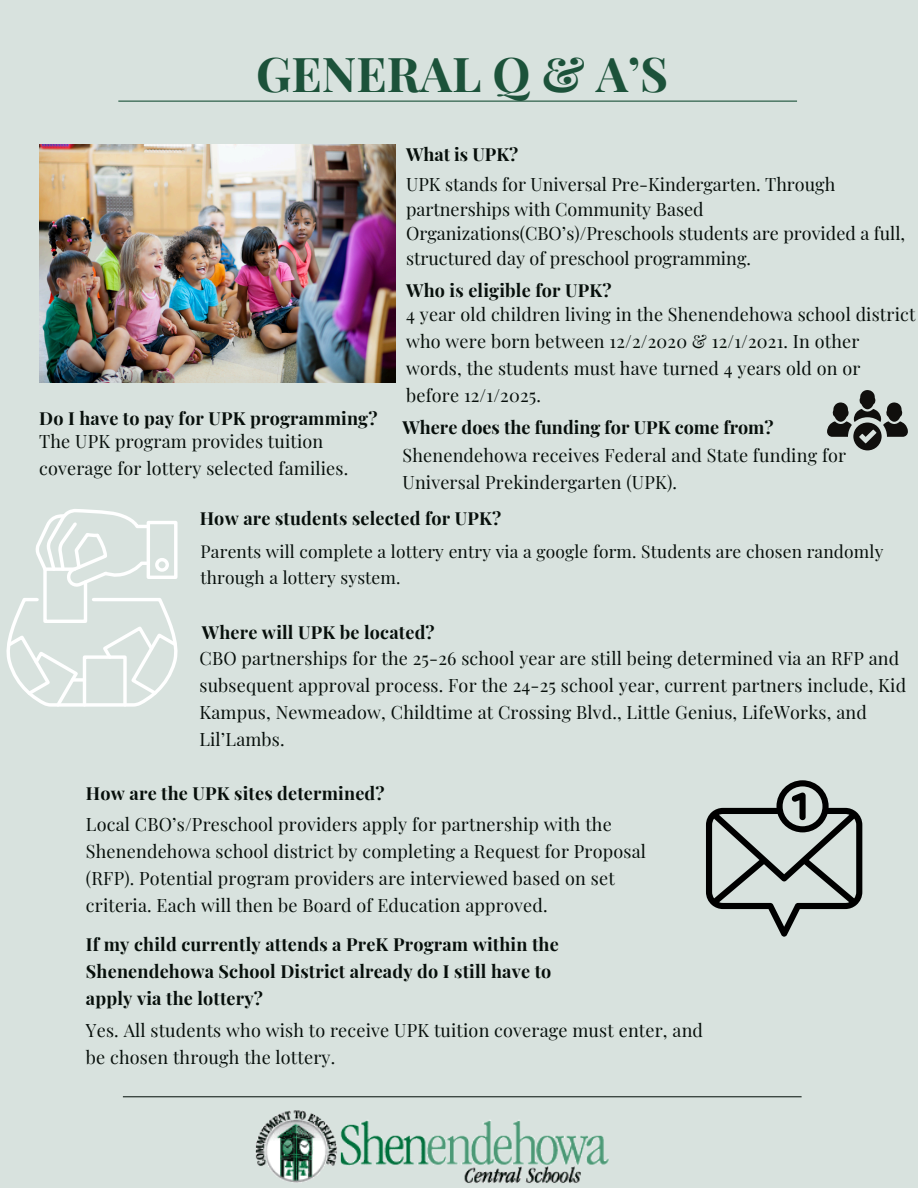
<style>
.page{position:relative;width:918px;height:1188px;background:#d8e2de}
.page>*{position:absolute;margin:0;border:0;box-sizing:border-box;transform-origin:0 0}
.t1{font:700 48px "Playfair Display";color:#1c523a}
.t2{font:18px/27px "Playfair Display";letter-spacing:.01em;color:#070f0b}
.t3{font:700 18px/27px "Playfair Display";letter-spacing:.01em;color:#070f0b}
.t4{font:17.4px/25.8px "Playfair Display";letter-spacing:.01em;color:#070f0b}
</style>
<div class="page">
<img style="left:177px;top:1097px;width:523px;height:86px">
<hr style="left:123px;top:1096px;width:679px;height:1px;background:#19241f">
<hr style="left:118px;top:101px;width:679px;height:1px;background:#1c523a">
<img style="left:39px;top:145px;width:357px;height:237px">
<svg style="left:7px;top:509px;width:171px;height:198px"></svg>
<svg style="left:72px;top:678px;width:13px;height:4px"></svg>
<svg style="left:827px;top:390px;width:81px;height:60px"></svg>
<svg style="left:706px;top:780px;width:156px;height:157px"></svg>
<h1 class="t1" style="left:256px;top:40px;width:414px">GENERAL Q &amp; A’S</h1>
<p class="t3" style="left:406px;top:140px;width:114px">What is UPK?</p>
<p class="t2" style="left:406px;top:171px;width:501px;line-height:24.8px">UPK stands for Universal Pre-Kindergarten. Through partnerships with Community Based Organizations(CBO’s)/Preschools students are provided a full, structured day of preschool programming.</p>
<h2 class="t3" style="left:39px;top:404px;width:340px">Do I have to pay for UPK programming?</h2>
<p class="t2" style="left:39px;top:427px;width:311px">The UPK program provides tuition coverage for lottery selected families.</p>
<h2 class="t3" style="left:406px;top:276px;width:207px">Who is eligible for UPK?</h2>
<p class="t2" style="left:406px;top:300px;width:511px">4 year old children living in the Shenendehowa school district who were born between 12/2/2020 &amp; 12/1/2021. In other words, the students must have turned 4 years old on or before 12/1/2025.</p>
<h2 class="t3" style="left:403px;top:413px;width:373px">Where does the funding for UPK come from?</h2>
<p class="t2" style="left:403px;top:441px;width:445px">Shenendehowa receives Federal and State funding for<br>Universal Prekindergarten (UPK).</p>
<p class="t3" style="left:200px;top:504px;width:303px">How are students selected for UPK?</p>
<h2 class="t4" style="left:201px;top:538px;width:684px">Parents will complete a lottery entry via a google form. Students are chosen randomly through a lottery system.</h2>
<p class="t3" style="left:202px;top:618px;width:234px">Where will UPK be located?</p>
<p class="t2" style="left:199px;top:644px;width:708px">CBO partnerships for the 25-26 school year are still being determined via an RFP and subsequent approval process. For the 24-25 school year, current partners include, Kid Kampus, Newmeadow, Childtime at Crossing Blvd., Little Genius, LifeWorks, and Lil’Lambs.</p>
<h2 class="t3" style="left:86px;top:779px;width:300px">How are the UPK sites determined?</h2>
<p class="t2" style="left:86px;top:810px;width:562px">Local CBO’s/Preschool providers apply for partnership with the Shenendehowa school district by completing a Request for Proposal (RFP). Potential program providers are interviewed based on set criteria. Each will then be Board of Education approved.</p>
<p class="t3" style="left:86px;top:930px;width:474px">If my child currently attends a PreK Program within the<br>Shenendehowa School District already do I still have to apply via the lottery?</p>
<h2 class="t2" style="left:86px;top:1016px;width:619px">Yes. All students who wish to receive UPK tuition coverage must enter, and be chosen through the lottery.</h2>
</div>
